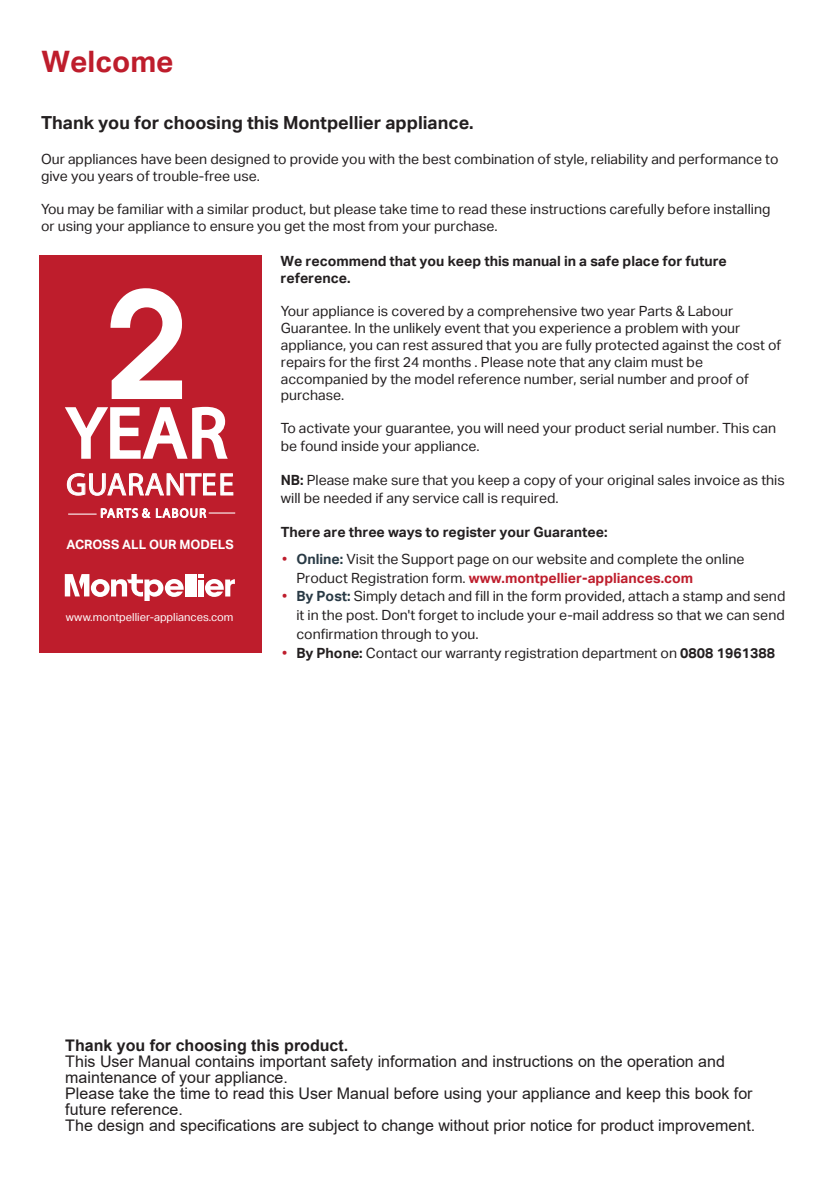
<style>
.page{position:relative;width:840px;height:1191px;background:#fff}
.page>*{position:absolute;margin:0;border:0;box-sizing:border-box;transform-origin:0 0}
.t1{font:71.6px "Myriad Pro";color:#fff}
.t2{font:31.4px "Myriad Pro";letter-spacing:.02em;color:#fff}
.t3{font:700 29.6px "Aktiv Grotesk";color:#be1d2c}
.t4{font:700 18px "Aktiv Grotesk";color:#231f20}
.t5{font:16px/16px "Arial";color:#231f20}
.t6{font:700 16px "Arial";color:#231f20}
.t7{font:14px/16.8px "Aktiv Grotesk";color:#231f20}
.t8{font:700 14px/16.8px "Aktiv Grotesk";color:#231f20}
.t9{font:14px "Aktiv Grotesk";color:#be1d2c}
.t10{font:700 12.8px "Aktiv Grotesk";color:#fff}
.t11{font:12.8px "Myriad Pro";letter-spacing:.09em;color:#fff}
.t12{font:11.2px "Aktiv Grotesk";color:#fff}
.s1{font-weight:700}
.s2{color:#be1d2c}
.s3{font-weight:700;color:#293a45}
.s4{font-weight:700;color:#be1d2c}
</style>
<div class="page">
<div style="left:39px;top:255px;width:223px;height:398px;background:#be1d2c"></div>
<div style="left:185px;top:574px;width:5px;height:22px;background:#fff"></div>
<div style="left:192px;top:574px;width:5px;height:22px;background:#fff"></div>
<svg style="left:198px;top:574px;width:36px;height:23px"></svg>
<svg style="left:65px;top:574px;width:118px;height:27px"></svg>
<svg style="left:66px;top:473px;width:168px;height:23px"></svg>
<svg style="left:68px;top:508px;width:82px;height:10px"></svg>
<svg style="left:156px;top:508px;width:79px;height:10px"></svg>
<svg style="left:65px;top:288px;width:163px;height:171px"></svg>
<h3 class="t3" style="left:41px;top:44px;width:134px">Welcome</h3>
<p class="t4" style="left:41px;top:113px;width:434px">Thank you for choosing this Montpellier appliance.</p>
<p class="t7" style="left:41px;top:151px;width:738px">Our appliances have been designed to provide you with the best combination of style, reliability and performance to give you years of trouble-free use.</p>
<p class="t7" style="left:41px;top:201px;width:730px">You may be familiar with a similar product, but please take time to read these instructions carefully before installing or using your appliance to ensure you get the most from your purchase.</p>
<p class="t8" style="left:280px;top:253px;width:447px">We recommend that you keep this manual in a safe place for future reference.</p>
<p class="t7" style="left:281px;top:303px;width:501px">Your appliance is covered by a comprehensive two year Parts &amp; Labour Guarantee. In the unlikely event that you experience a problem with your appliance, you can rest assured that you are fully protected against the cost of repairs for the first 24 months . Please note that any claim must be accompanied by the model reference number, serial number and proof of purchase.</p>
<p class="t7" style="left:281px;top:419px;width:496px;line-height:18px">To activate your guarantee, you will need your product serial number. This can be found inside your appliance.</p>
<p class="t7" style="left:281px;top:471px;width:505px;line-height:18px"><span class="s1">NB:</span> Please make sure that you keep a copy of your original sales invoice as this will be needed if any service call is required.</p>
<p class="t8" style="left:281px;top:524px;width:328px">There are three ways to register your Guarantee:</p>
<p class="t7" style="left:296px;top:549px;width:449px;line-height:18.8px;text-indent:-14px"><span class="s2">•</span> <span class="s3">Online:</span> Visit the Support page on our website and complete the online<br>Product Registration form. <span class="s4">www.montpellier-appliances.com</span></p>
<p class="t7" style="left:296px;top:587px;width:490px;line-height:18.6px;text-indent:-14px"><span class="s2">•</span> <span class="s3">By Post:</span> Simply detach and fill in the form provided, attach a stamp and send it in the post. Don't forget to include your e-mail address so that we can send confirmation through to you.<br><span class="s1">By Phone:</span> Contact our warranty registration department on <span class="s1">0808 1961388</span></p>
<h1 class="t1" style="left:67px;top:389px;width:162px">YEAR</h1>
<h2 class="t2" style="left:66px;top:465px;width:169px">GUARANTEE</h2>
<p class="t11" style="left:100px;top:505px;width:107px">PARTS &amp; LABOUR</p>
<p class="t10" style="left:67px;top:537px;width:168px">ACROSS ALL OUR MODELS</p>
<p class="t12" style="left:66px;top:610px;width:169px">www.montpellier-appliances.com</p>
<p class="t9" style="left:282px;top:645px;width:7px">•</p>
<p class="t6" style="left:65px;top:1034px;width:284px">Thank you for choosing this product.</p>
<p class="t5" style="left:65px;top:1053px;width:691px">This User Manual contains important safety information and instructions on the operation and maintenance of your appliance.<br>Please take the time to read this User Manual before using your appliance and keep this book for future reference.<br>The design and specifications are subject to change without prior notice for product improvement.</p>
</div>
